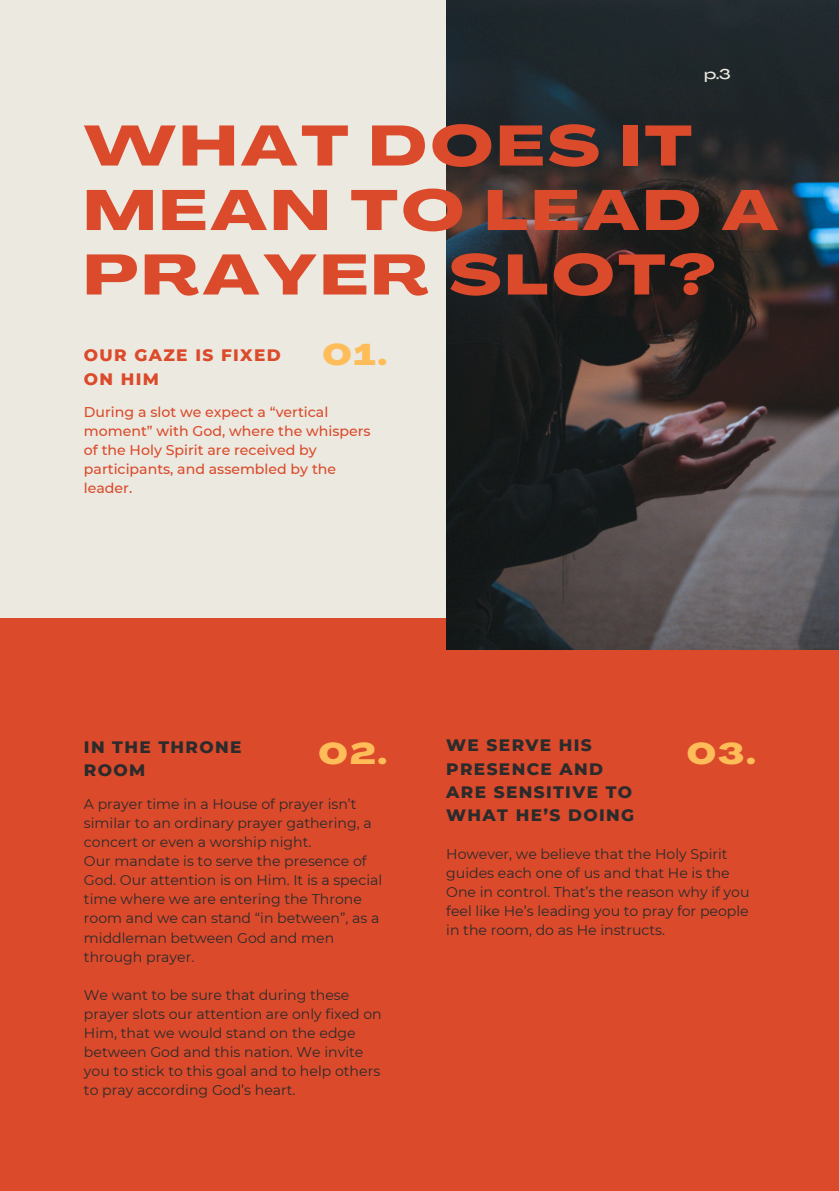
<style>
.page{position:relative;width:839px;height:1191px;background:#fff}
.page>*{position:absolute;margin:0;border:0;box-sizing:border-box;transform-origin:0 0}
.t1{font:800 56px/64.4px "Agrandir Grand";letter-spacing:.07em;color:#db4a2b}
.t2{font:800 29.6px "Agrandir Grand";color:#ffbd59}
.t3{font:800 17px/23.2px "Montserrat";letter-spacing:.08em;color:#2b2b2b}
.t4{font:800 17px/23.2px "Montserrat";letter-spacing:.08em;color:#db4a2b}
.t5{font:500 14.2px/19px "Montserrat";color:#db4a2b}
.t6{font:500 14.2px "Agrandir Grand";color:#ebe9e0}
.t7{font:14px/19px "Montserrat";color:#2b2b2b}
</style>
<div class="page">
<div style="left:0;top:0;width:838px;height:1191px;background:#ebe9e0"></div>
<div style="left:0;top:618px;width:838px;height:573px;background:#db4a2b"></div>
<img style="left:446px;top:0;width:392px;height:649px">
<p class="t6" style="left:704px;top:69px;width:28px">p.3</p>
<h2 class="t1" style="left:84px;top:119px;width:696px">WHAT DOES IT<br>MEAN TO LEAD A<br>PRAYER SLOT?</h2>
<h2 class="t4" style="left:84px;top:344px;width:198px">OUR GAZE IS FIXED<br>ON HIM</h2>
<p class="t2" style="left:322px;top:342px;width:66px">01.</p>
<h1 class="t5" style="left:84px;top:403px;width:288px">During a slot we expect a “vertical moment” with God, where the whispers of the Holy Spirit are received by participants, and assembled by the leader.</h1>
<h3 class="t3" style="left:446px;top:734px;width:189px">WE SERVE HIS<br>PRESENCE AND<br>ARE SENSITIVE TO<br>WHAT HE’S DOING</h3>
<p class="t3" style="left:84px;top:735px;width:159px">IN THE THRONE<br>ROOM</p>
<p class="t2" style="left:686px;top:741px;width:70px">03.</p>
<h3 class="t2" style="left:318px;top:741px;width:70px">02.</h3>
<h4 class="t7" style="left:84px;top:795px;width:289px">A prayer time in a House of prayer isn’t similar to an ordinary prayer gathering, a concert or even a worship night.</h4>
<h3 class="t7" style="left:84px;top:852px;width:300px">Our mandate is to serve the presence of God. Our attention is on Him. It is a special time where we are entering the Throne room and we can stand “in between”, as a middleman between God and men through prayer.</h3>
<h2 class="t7" style="left:84px;top:985px;width:299px">We want to be sure that during these prayer slots our attention are only fixed on Him, that we would stand on the edge between God and this nation. We invite you to stick to this goal and to help others to pray according God’s heart.</h2>
<p class="t7" style="left:446px;top:844px;width:305px">However, we believe that the Holy Spirit guides each one of us and that He is the One in control. That’s the reason why if you feel like He’s leading you to pray for people in the room, do as He instructs.</p>
</div>
